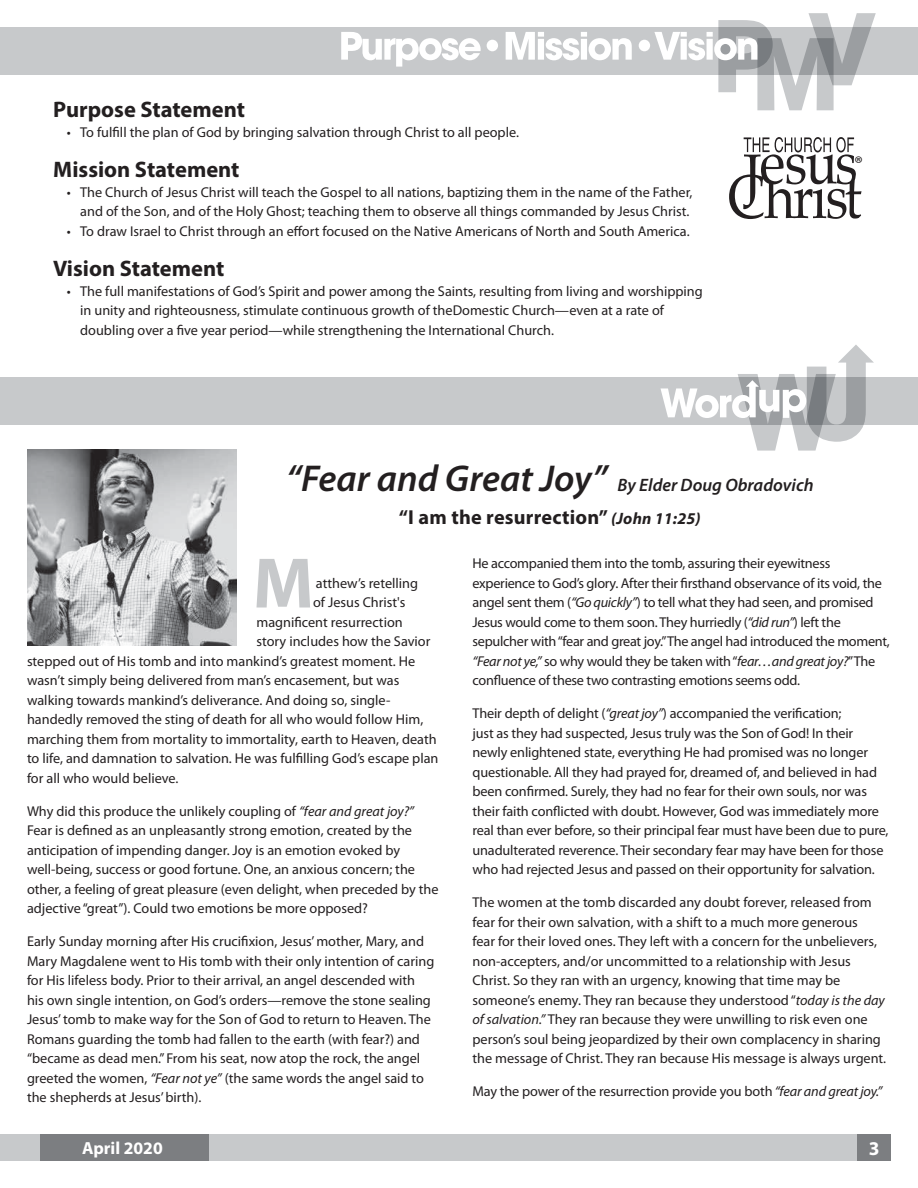
<style>
.page{position:relative;width:918px;height:1188px;background:#fff}
.page>*{position:absolute;margin:0;border:0;box-sizing:border-box;transform-origin:0 0}
.t1{font:700 72.15px "Myriad Pro";color:#c7c9cb}
.t2{font:700 22.5px "Myriad Pro";color:#231f20}
.t3{font:700 20.25px "Myriad Pro";letter-spacing:.01em;color:#231f20}
.t4{font:19.95px "Myriad Pro";color:#231f20}
.t5{font:700 19.5px "Myriad Pro";color:#fff}
.t6{font:italic 600 18px "Myriad Pro";color:#231f20}
.t7{font:700 17.55px "Myriad Pro";color:#fff}
.t8{font:14.25px/19.5px "Myriad Pro";color:#231f20}
.t9{font:14.25px/19.5px "Myriad Pro";letter-spacing:-.02em;color:#231f20}
.s1{font-size:37.5px}
.s2{font-style:italic;font-size:16.5px}
.s3{font-style:italic}
</style>
<div class="page">
<div style="left:0;top:1134px;width:891px;height:27px;background:#c7c9cb"></div>
<div style="left:40px;top:1134px;width:169px;height:27px;background:#7c7e81"></div>
<div style="left:857px;top:1134px;width:34px;height:27px;background:#7c7e81"></div>
<img style="left:27px;top:450px;width:209px;height:195px">
<div style="left:0;top:377px;width:918px;height:47px;background:#c7c9cb"></div>
<svg style="left:661px;top:345px;width:213px;height:106px"></svg>
<div style="left:0;top:27px;width:918px;height:47px;background:#c7c9cb"></div>
<svg style="left:341px;top:13px;width:535px;height:97px"></svg>
<svg style="left:729px;top:137px;width:132px;height:82px"></svg>
<h2 class="t2" style="left:53px;top:95px;width:193px">Purpose Statement</h2>
<p class="t8" style="left:67px;top:122px;width:454px">• To fulfill the plan of God by bringing salvation through Christ to all people.</p>
<h2 class="t2" style="left:53px;top:155px;width:188px">Mission Statement</h2>
<p class="t8" style="left:67px;top:182px;width:627px;text-align:right">• The Church of Jesus Christ will teach the Gospel to all nations, baptizing them in the name of the Father, and of the Son, and of the Holy Ghost; teaching them to observe all things commanded by Jesus Christ.</p>
<p class="t8" style="left:67px;top:221px;width:624px">• To draw Israel to Christ through an effort focused on the Native Americans of North and South America.</p>
<h2 class="t2" style="left:53px;top:254px;width:173px">Vision Statement</h2>
<p class="t8" style="left:80px;top:281px;width:624px;text-indent:-13px">• The full manifestations of God’s Spirit and power among the Saints, resulting from living and worshipping in unity and righteousness, stimulate continuous growth of theDomestic Church—even at a rate of doubling over a five year period—while strengthening the International Church.</p>
<h3 class="t4" style="left:855px;top:151px;width:10px">®</h3>
<p class="t6" style="left:286px;top:473px;width:529px"><span class="s1">“Fear and Great Joy”</span> By Elder Doug Obradovich</p>
<h3 class="t3" style="left:399px;top:504px;width:303px">“I am the resurrection” <span class="s2">(John 11:25)</span></h3>
<h1 class="t1" style="left:253px;top:536px;width:63px">M</h1>
<p class="t9" style="left:473px;top:554px;width:419px">He accompanied them into the tomb, assuring their eyewitness experience to God’s glory. After their firsthand observance of its void, the angel sent them (<span class="s3">“Go quickly”</span>) to tell what they had seen, and promised Jesus would come to them soon. They hurriedly (<span class="s3">“did run”</span>) left the sepulcher with “fear and great joy.” The angel had introduced the moment, <span class="s3">“Fear not ye,”</span> so why would they be taken with “<span class="s3">fear…and great joy?</span>” The confluence of these two contrasting emotions seems odd.</p>
<p class="t8" style="left:473px;top:704px;width:418px">Their depth of delight (<span class="s3">“great joy”</span>) accompanied the verification;<br>just as they had suspected, Jesus truly was the Son of God! In their newly enlightened state, everything He had promised was no longer questionable. All they had prayed for, dreamed of, and believed in had been confirmed. Surely, they had no fear for their own souls, nor was their faith conflicted with doubt. However, God was immediately more real than ever before, so their principal fear must have been due to pure, unadulterated reverence. Their secondary fear may have been for those who had rejected Jesus and passed on their opportunity for salvation.</p>
<p class="t8" style="left:473px;top:893px;width:415px">The women at the tomb discarded any doubt forever, released from fear for their own salvation, with a shift to a much more generous<br>fear for their loved ones. They left with a concern for the unbelievers, non-accepters, and/or uncommitted to a relationship with Jesus Christ. So they ran with an urgency, knowing that time may be someone’s enemy. They ran because they understood “<span class="s3">today is the day of salvation.”</span> They ran because they were unwilling to risk even one person’s soul being jeopardized by their own complacency in sharing the message of Christ. They ran because His message is always urgent.</p>
<p class="t8" style="left:473px;top:1081px;width:412px">May the power of the resurrection provide you both <span class="s3">“fear and great joy.”</span></p>
<p class="t8" style="left:316px;top:573px;width:104px">atthew’s retelling</p>
<p class="t8" style="left:313px;top:593px;width:94px">of Jesus Christ's</p>
<p class="t8" style="left:257px;top:612px;width:148px">magnificent resurrection</p>
<p class="t8" style="left:257px;top:632px;width:175px">story includes how the Savior</p>
<p class="t8" style="left:27px;top:651px;width:390px">stepped out of His tomb and into mankind’s greatest moment. He</p>
<p class="t8" style="left:27px;top:671px;width:374px">wasn’t simply being delivered from man’s encasement, but was</p>
<p class="t8" style="left:27px;top:690px;width:365px">walking towards mankind’s deliverance. And doing so, single-</p>
<p class="t8" style="left:27px;top:710px;width:398px">handedly removed the sting of death for all who would follow Him,</p>
<p class="t8" style="left:27px;top:729px;width:411px">marching them from mortality to immortality, earth to Heaven, death</p>
<p class="t8" style="left:27px;top:749px;width:413px">to life, and damnation to salvation. He was fulfilling God’s escape plan</p>
<p class="t8" style="left:27px;top:768px;width:153px">for all who would believe.</p>
<p class="t8" style="left:27px;top:801px;width:413px">Why did this produce the unlikely coupling of <span class="s3">“fear and great joy?” </span>Fear is defined as an unpleasantly strong emotion, created by the anticipation of impending danger. Joy is an emotion evoked by well-being, success or good fortune. One, an anxious concern; the other, a feeling of great pleasure (even delight, when preceded by the adjective “great”). Could two emotions be more opposed?</p>
<p class="t8" style="left:27px;top:932px;width:409px">Early Sunday morning after His crucifixion, Jesus’ mother, Mary, and Mary Magdalene went to His tomb with their only intention of caring for His lifeless body. Prior to their arrival, an angel descended with his own single intention, on God’s orders—remove the stone sealing Jesus’ tomb to make way for the Son of God to return to Heaven. The Romans guarding the tomb had fallen to the earth (with fear?) and “became as dead men.” From his seat, now atop the rock, the angel greeted the women, <span class="s3">“Fear not ye”</span> (the same words the angel said to the shepherds at Jesus’ birth).</p>
<p class="t7" style="left:82px;top:1137px;width:82px">April 2020</p>
<h3 class="t5" style="left:869px;top:1136px;width:12px">3</h3>
</div>
